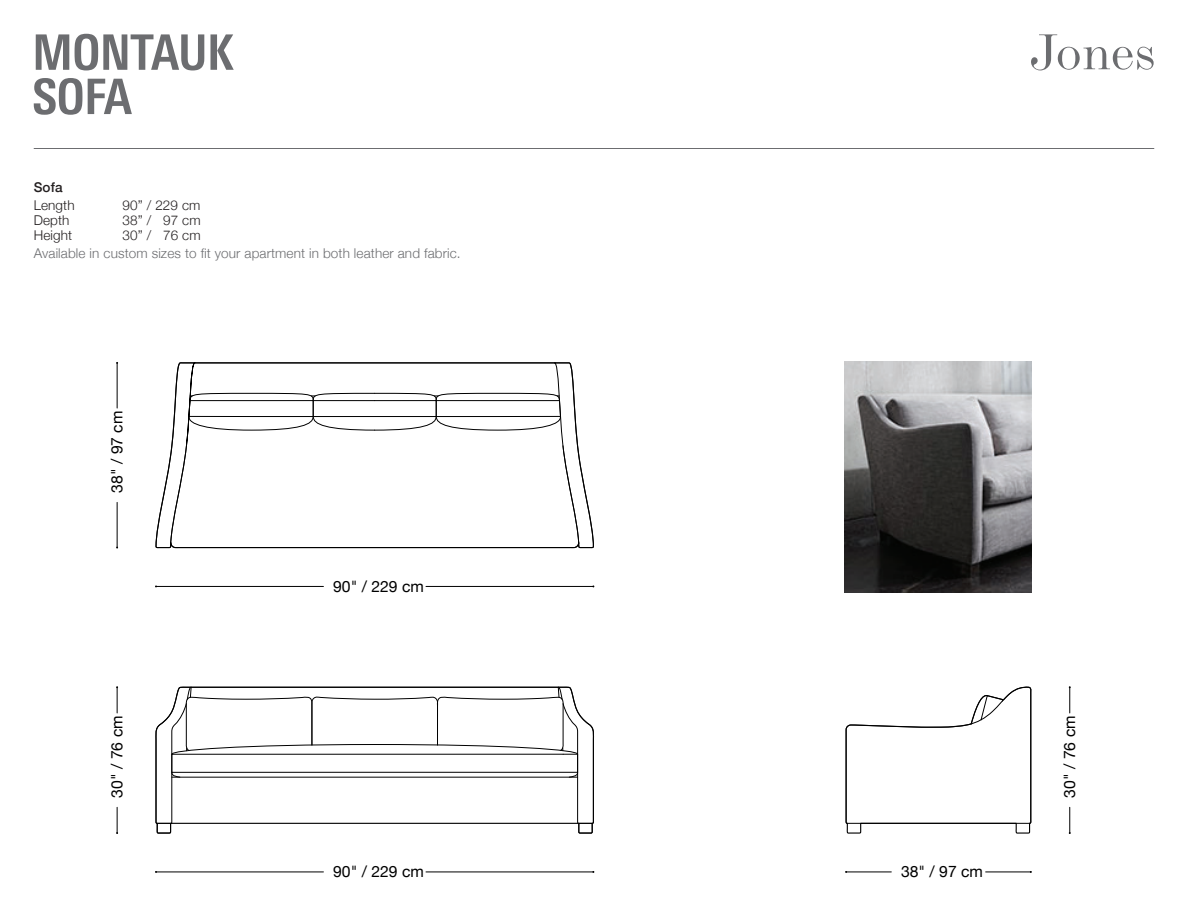
<style>
.page{position:relative;width:1188px;height:918px;background:#fff}
.page>*{position:absolute;margin:0;border:0;box-sizing:border-box;transform-origin:0 0}
.t1{font:expanded 51.45px "Modern MT Pro";color:#6c6d70}
.t2{font:15.75px "Helvetica Neue";color:#000}
.t3{font:300 13.5px "Helvetica Neue";letter-spacing:.01em;color:#6c6d70}
.t4{font:300 13.5px "Helvetica Neue";letter-spacing:.01em;color:#231f20}
.t5{font:500 13.5px "Helvetica Neue";color:#231f20}
</style>
<div class="page">
<hr style="left:34px;top:148px;width:1120px;height:1px;background:#6c6d70">
<svg style="left:1069px;top:807px;width:2px;height:27px"></svg>
<svg style="left:1069px;top:686px;width:2px;height:27px"></svg>
<hr style="left:846px;top:872px;width:45px;height:1px;background:#000">
<hr style="left:986px;top:872px;width:45px;height:1px;background:#000">
<hr style="left:117px;top:502px;width:1px;height:46px;background:#000">
<hr style="left:117px;top:363px;width:1px;height:45px;background:#000">
<svg style="left:155px;top:686px;width:415px;height:147px"></svg>
<svg style="left:156px;top:687px;width:438px;height:137px"></svg>
<svg style="left:578px;top:823px;width:15px;height:11px"></svg>
<svg style="left:157px;top:823px;width:14px;height:11px"></svg>
<svg style="left:845px;top:686px;width:187px;height:148px"></svg>
<svg style="left:171px;top:687px;width:407px;height:91px"></svg>
<svg style="left:116px;top:807px;width:2px;height:27px"></svg>
<svg style="left:116px;top:686px;width:2px;height:27px"></svg>
<svg style="left:155px;top:362px;width:439px;height:226px"></svg>
<hr style="left:190px;top:547px;width:370px;height:1px;background:#000">
<hr style="left:156px;top:872px;width:167px;height:1px;background:#000">
<hr style="left:426px;top:872px;width:167px;height:1px;background:#000">
<svg style="left:34px;top:78px;width:98px;height:37px"></svg>
<svg style="left:36px;top:34px;width:198px;height:36px"></svg>
<img style="left:845px;top:362px;width:186px;height:230px">
<p class="t5" style="left:34px;top:177px;width:30px">Sofa</p>
<p class="t4" style="left:34px;top:195px;width:42px">Length</p>
<p class="t4" style="left:123px;top:195px;width:80px">90” / 229 cm</p>
<p class="t4" style="left:34px;top:210px;width:37px">Depth</p>
<p class="t4" style="left:123px;top:210px;width:80px">38” / 97 cm</p>
<p class="t4" style="left:34px;top:225px;width:40px">Height</p>
<p class="t4" style="left:123px;top:225px;width:80px">30” / 76 cm</p>
<p class="t3" style="left:34px;top:243px;width:428px">Available in custom sizes to fit your apartment in both leather and fabric.</p>
<p class="t2" style="left:105px;top:493px;width:84px;rotate:-90deg">38" / 97 cm</p>
<p class="t2" style="left:105px;top:798px;width:84px;rotate:-90deg">30" / 76 cm</p>
<p class="t2" style="left:333px;top:575px;width:92px">90" / 229 cm</p>
<p class="t2" style="left:333px;top:860px;width:92px">90" / 229 cm</p>
<h1 class="t1" style="left:1029px;top:21px;width:128px">Jones</h1>
<p class="t2" style="left:901px;top:860px;width:84px">38" / 97 cm</p>
<p class="t2" style="left:1058px;top:798px;width:84px;rotate:-90deg">30" / 76 cm</p>
</div>
